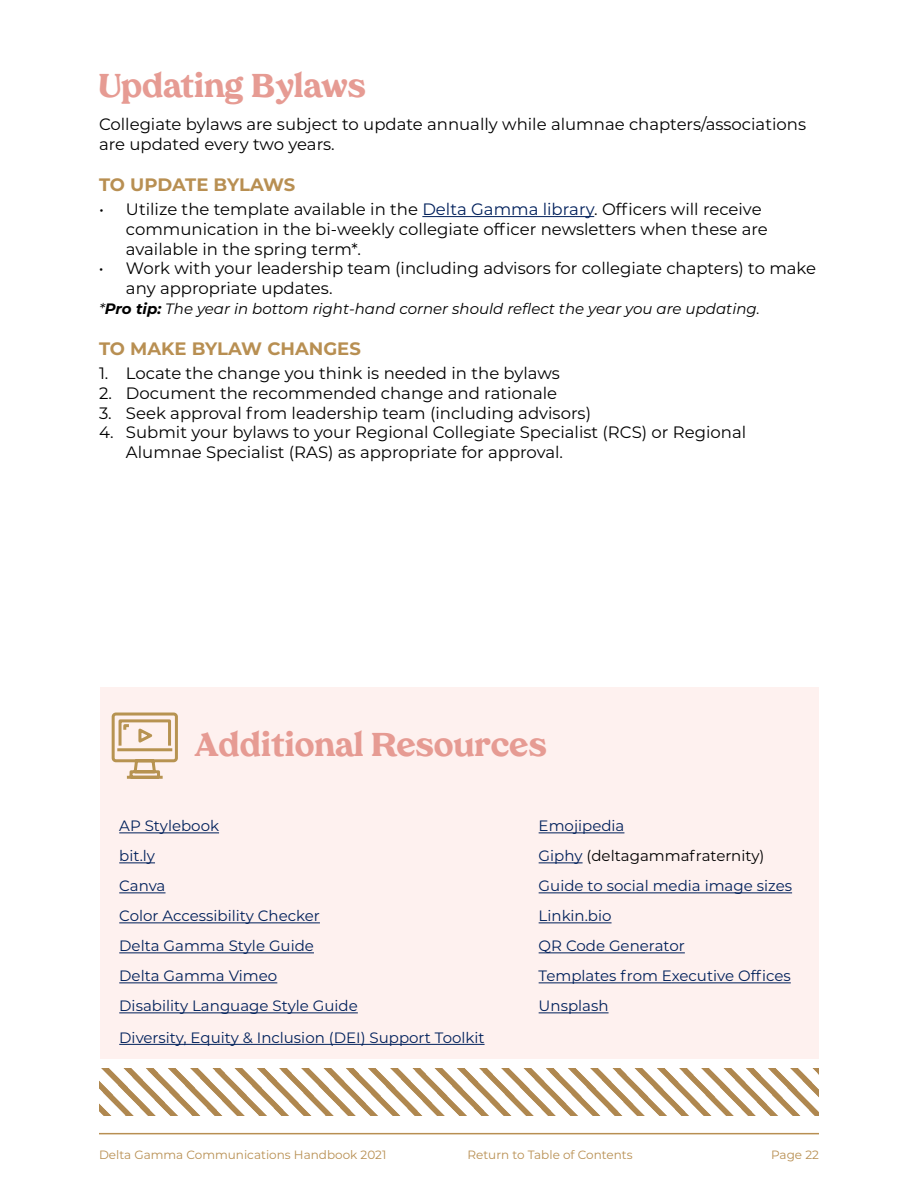
<style>
.page{position:relative;width:918px;height:1188px;background:#fff}
.page>*{position:absolute;margin:0;border:0;box-sizing:border-box;transform-origin:0 0}
.t1{font:800 33px "Tropiline";color:#e69b93}
.t2{font:700 18px "Montserrat";color:#b88f52}
.t3{font:16.5px/19.8px "Montserrat";color:#000}
.t4{font:15px/30px "Montserrat";color:#00205b}
.t5{font:italic 15px "Montserrat";color:#000}
.t6{font:12px "Montserrat";color:#b88f52}
.s1{color:#00205b}
.s2{font-weight:700}
.s3{color:#000}
</style>
<div class="page">
<hr style="left:99px;top:1133px;width:720px;height:1px;background:#b88f52">
<div style="left:100px;top:687px;width:719px;height:372px;background:#fef1ef"></div>
<svg style="left:111px;top:712px;width:67px;height:67px"></svg>
<hr style="left:422px;top:216px;width:172px;height:1px;background:#00205b">
<hr style="left:119px;top:832px;width:100px;height:1px;background:#00205b">
<hr style="left:119px;top:862px;width:36px;height:1px;background:#00205b">
<hr style="left:119px;top:892px;width:47px;height:1px;background:#00205b">
<hr style="left:119px;top:922px;width:201px;height:1px;background:#00205b">
<hr style="left:119px;top:952px;width:195px;height:1px;background:#00205b">
<hr style="left:119px;top:982px;width:158px;height:1px;background:#00205b">
<hr style="left:119px;top:1012px;width:239px;height:1px;background:#00205b">
<hr style="left:119px;top:1044px;width:366px;height:1px;background:#00205b">
<hr style="left:539px;top:832px;width:85px;height:1px;background:#00205b">
<hr style="left:539px;top:862px;width:44px;height:1px;background:#00205b">
<hr style="left:539px;top:892px;width:253px;height:1px;background:#00205b">
<hr style="left:539px;top:922px;width:73px;height:1px;background:#00205b">
<hr style="left:539px;top:952px;width:146px;height:1px;background:#00205b">
<hr style="left:539px;top:982px;width:252px;height:1px;background:#00205b">
<hr style="left:539px;top:1012px;width:70px;height:1px;background:#00205b">
<img style="left:99px;top:1068px;width:720px;height:48px">
<h1 class="t1" style="left:99px;top:66px;width:268px">Updating Bylaws</h1>
<p class="t3" style="left:99px;top:114px;width:709px">Collegiate bylaws are subject to update annually while alumnae chapters/associations are updated every two years.</p>
<p class="t2" style="left:99px;top:171px;width:198px">TO UPDATE BYLAWS</p>
<p class="t3" style="left:126px;top:199px;width:643px;text-indent:-27px">• Utilize the template available in the <span class="s1">Delta Gamma library</span>. Officers will receive communication in the bi-weekly collegiate officer newsletters when these are available in the spring term*.</p>
<p class="t3" style="left:126px;top:258px;width:692px;text-indent:-27px">• Work with your leadership team (including advisors for collegiate chapters) to make any appropriate updates.</p>
<p class="t5" style="left:99px;top:298px;width:663px">*<span class="s2">Pro tip:</span> The year in bottom right-hand corner should reflect the year you are updating.</p>
<p class="t2" style="left:99px;top:335px;width:263px">TO MAKE BYLAW CHANGES</p>
<p class="t3" style="left:99px;top:363px;width:462px">1. Locate the change you think is needed in the bylaws</p>
<p class="t3" style="left:99px;top:383px;width:460px">2. Document the recommended change and rationale</p>
<p class="t3" style="left:99px;top:402px;width:494px">3. Seek approval from leadership team (including advisors)</p>
<p class="t3" style="left:126px;top:422px;width:622px;text-indent:-27px">4. Submit your bylaws to your Regional Collegiate Specialist (RCS) or Regional<br>Alumnae Specialist (RAS) as appropriate for approval.</p>
<h1 class="t1" style="left:195px;top:725px;width:353px">Additional Resources</h1>
<p class="t4" style="left:119px;top:811px;width:240px">AP Stylebook<br>bit.ly<br>Canva<br>Color Accessibility Checker<br>Delta Gamma Style Guide<br>Delta Gamma Vimeo<br>Disability Language Style Guide</p>
<p class="t4" style="left:119px;top:1022px;width:367px">Diversity, Equity &amp; Inclusion (DEI) Support Toolkit</p>
<p class="t4" style="left:539px;top:811px;width:255px">Emojipedia<br>Giphy <span class="s3">(deltagammafraternity)<br></span>Guide to social media image sizes<br>Linkin.bio<br>QR Code Generator<br>Templates from Executive Offices<br>Unsplash</p>
<p class="t6" style="left:99px;top:1147px;width:289px">Delta Gamma Communications Handbook 2021</p>
<p class="t6" style="left:468px;top:1147px;width:167px">Return to Table of Contents</p>
<p class="t6" style="left:771px;top:1147px;width:49px">Page 22</p>
</div>
